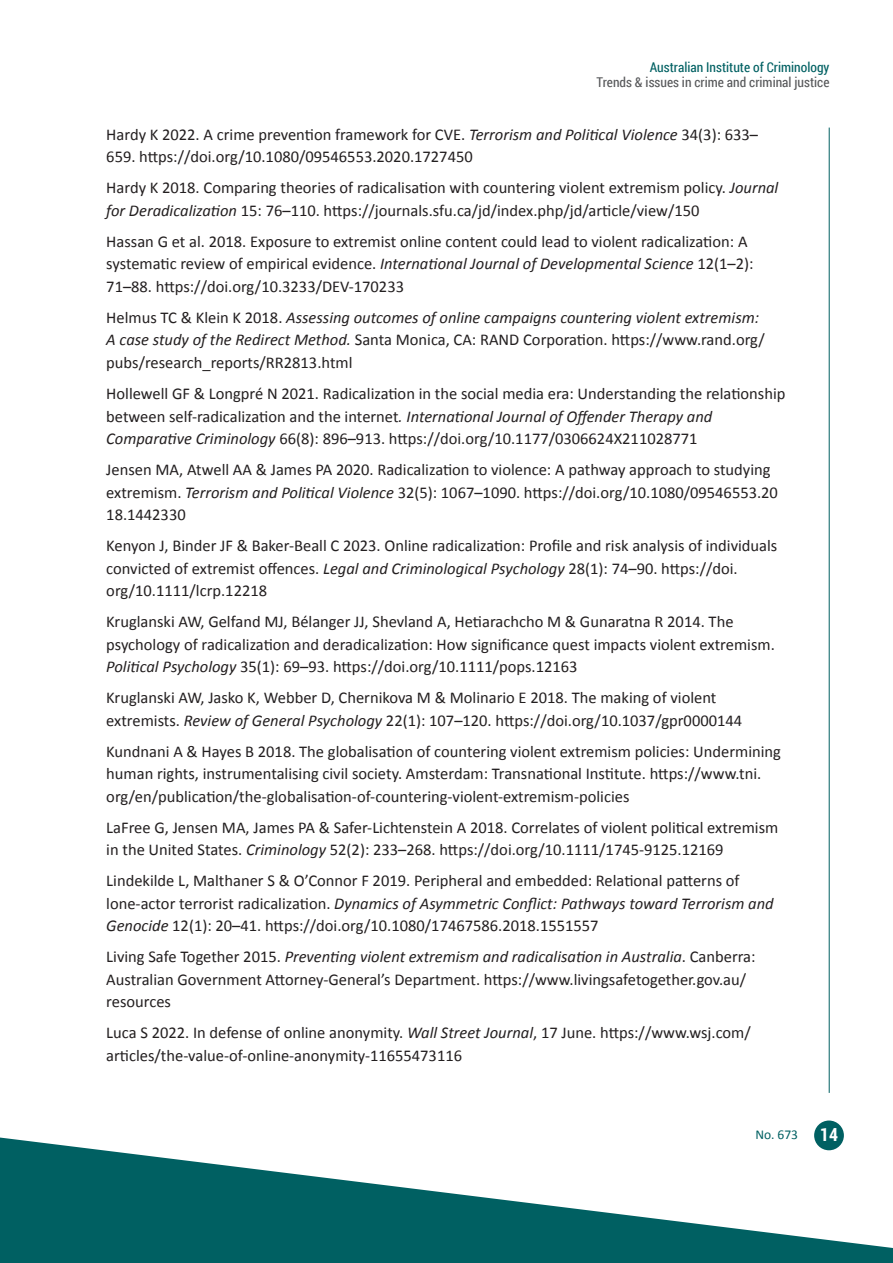
<style>
.page{position:relative;width:893px;height:1263px;background:#fff}
.page>*{position:absolute;margin:0;border:0;box-sizing:border-box;transform-origin:0 0}
.body{font:16.5px/22.5px "Calibri";color:#231f20}
.t1{font:13.5px "Roboto Condensed";color:#57585a}
.t2{font:13.5px "Roboto Condensed";color:#006062}
.t3{font:13.5px "Calibri";color:#006062}
.s1{font-style:italic}
.s2{font-family:"Roboto Condensed";font-weight:700;font-size:18px;color:#fff}
</style>
<div class="page">
<hr style="left:829px;top:128px;width:1px;height:965px;background:#006062">
<div style="left:814px;top:1120px;width:30px;height:30px;background:#006062;border-radius:50%"></div>
<svg style="left:0;top:1137px;width:893px;height:126px;fill:#006062"></svg>
<p class="t2" style="left:650px;top:58px;width:181px">Australian Institute of Criminology</p>
<p class="t1" style="left:597px;top:73px;width:234px">Trends &amp; issues in crime and criminal justice</p>
<p class="body" style="left:106px;top:123px;width:653px">Hardy K 2022. A crime prevention framework for CVE. <span class="s1">Terrorism and Political Violence</span> 34(3): 633–<br>659. https://doi.org/10.1080/09546553.2020.1727450</p>
<p class="body" style="left:106px;top:177px;width:674px">Hardy K 2018. Comparing theories of radicalisation with countering violent extremism policy. <span class="s1">Journal for Deradicalization</span> 15: 76–110. https://journals.sfu.ca/jd/index.php/jd/article/view/150</p>
<p class="body" style="left:106px;top:230px;width:649px">Hassan G et al. 2018. Exposure to extremist online content could lead to violent radicalization: A systematic review of empirical evidence. <span class="s1">International Journal of Developmental Science</span> 12(1–2):<br>71–88. https://doi.org/10.3233/DEV-170233</p>
<p class="body" style="left:106px;top:306px;width:660px">Helmus TC &amp; Klein K 2018. <span class="s1">Assessing outcomes of online campaigns countering violent extremism:<br>A case study of the Redirect Method.</span> Santa Monica, CA: RAND Corporation. https://www.rand.org/ pubs/research_reports/RR2813.html</p>
<p class="body" style="left:106px;top:382px;width:681px">Hollewell GF &amp; Longpré N 2021. Radicalization in the social media era: Understanding the relationship between self-radicalization and the internet<span class="s1">. International Journal of Offender Therapy and<br>Comparative Criminology</span> 66(8): 896–913. https://doi.org/10.1177/0306624X211028771</p>
<p class="body" style="left:106px;top:458px;width:673px">Jensen MA, Atwell AA &amp; James PA 2020. Radicalization to violence: A pathway approach to studying extremism. <span class="s1">Terrorism and Political Violence</span> 32(5): 1067–1090. https://doi.org/10.1080/09546553.20<br>18.1442330</p>
<p class="body" style="left:106px;top:534px;width:673px">Kenyon J, Binder JF &amp; Baker‐Beall C 2023. Online radicalization: Profile and risk analysis of individuals convicted of extremist offences. <span class="s1">Legal and Criminological Psychology</span> 28(1): 74–90. https://doi. org/10.1111/lcrp.12218</p>
<p class="body" style="left:106px;top:610px;width:670px">Kruglanski AW, Gelfand MJ, Bélanger JJ, Shevland A, Hetiarachcho M &amp; Gunaratna R 2014. The psychology of radicalization and deradicalization: How significance quest impacts violent extremism.<br><span class="s1">Political Psychology</span> 35(1): 69–93. https://doi.org/10.1111/pops.12163</p>
<p class="body" style="left:106px;top:686px;width:637px">Kruglanski AW, Jasko K, Webber D, Chernikova M &amp; Molinario E 2018. The making of violent extremists. <span class="s1">Review of General Psychology</span> 22(1): 107–120. https://doi.org/10.1037/gpr0000144</p>
<p class="body" style="left:106px;top:740px;width:676px">Kundnani A &amp; Hayes B 2018. The globalisation of countering violent extremism policies: Undermining human rights, instrumentalising civil society. Amsterdam: Transnational Institute. https://www.tni. org/en/publication/the-globalisation-of-countering-violent-extremism-policies</p>
<p class="body" style="left:106px;top:816px;width:673px">LaFree G, Jensen MA, James PA &amp; Safer-Lichtenstein A 2018. Correlates of violent political extremism in the United States. <span class="s1">Criminology</span> 52(2): 233–268. https://doi.org/10.1111/1745-9125.12169</p>
<p class="body" style="left:106px;top:869px;width:669px">Lindekilde L, Malthaner S &amp; O’Connor F 2019. Peripheral and embedded: Relational patterns of lone-actor terrorist radicalization. <span class="s1">Dynamics of Asymmetric Conflict: Pathways toward Terrorism and<br>Genocide</span> 12(1): 20–41. https://doi.org/10.1080/17467586.2018.1551557</p>
<p class="body" style="left:106px;top:945px;width:651px">Living Safe Together 2015. <span class="s1">Preventing violent extremism and radicalisation in Australia</span>. Canberra:<br>Australian Government Attorney-General’s Department. https://www.livingsafetogether.gov.au/ resources</p>
<p class="body" style="left:106px;top:1021px;width:646px">Luca S 2022. In defense of online anonymity. <span class="s1">Wall Street Journal</span>, 17 June. https://www.wsj.com/ articles/the-value-of-online-anonymity-11655473116</p>
<p class="t3" style="left:755px;top:1126px;width:84px">No. 673 <span class="s2">14</span></p>
</div>
